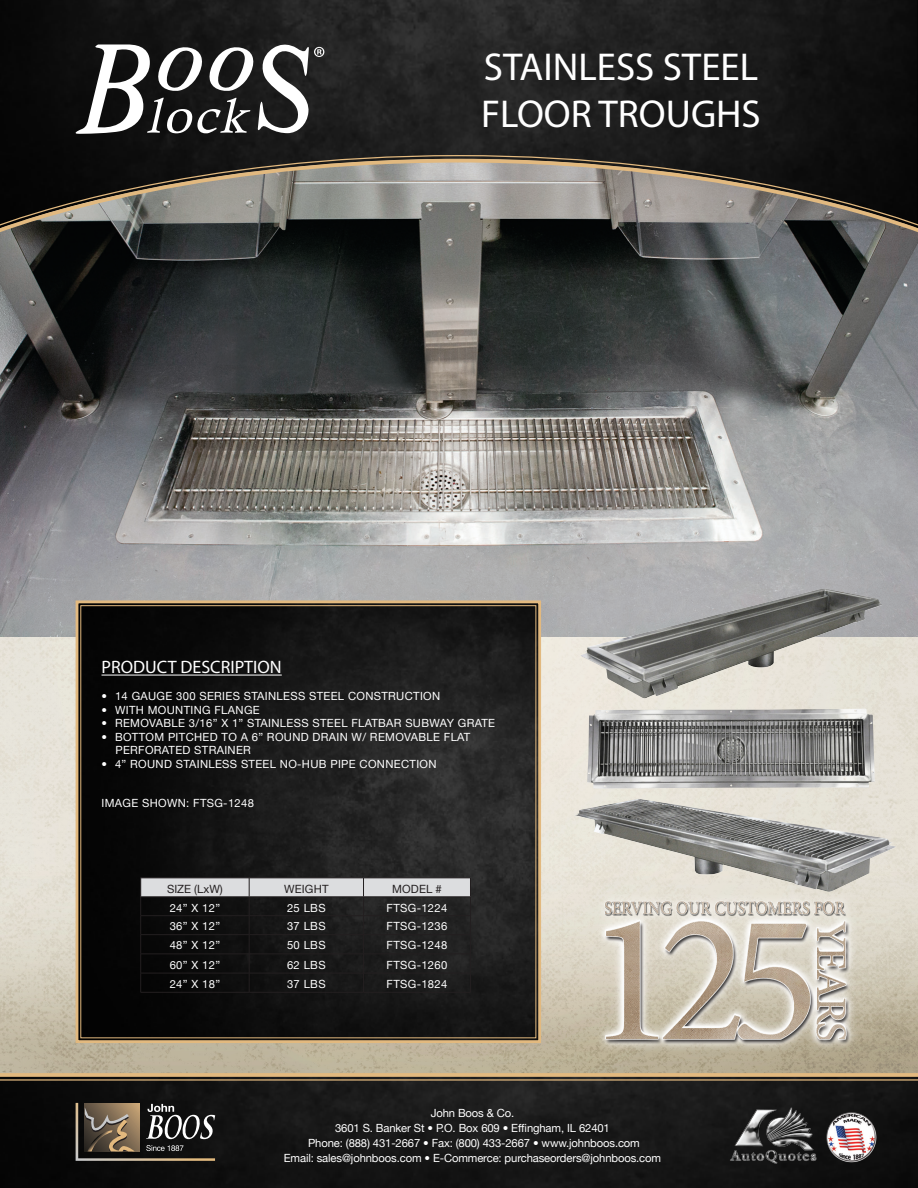
<style>
.page{position:relative;width:918px;height:1188px;background:#fff}
.page>*{position:absolute;margin:0;border:0;box-sizing:border-box;transform-origin:0 0}
.t1{font:39px "Myriad Pro";color:#fff}
.t2{font:18px "Myriad Pro";color:#fff}
.t3{font:11.4px "Helvetica Neue";letter-spacing:.01em;color:#231f20}
.t4{font:11.25px "Helvetica Neue";letter-spacing:.03em;color:#fff}
.t5{font:11.25px/15px "Helvetica Neue";letter-spacing:-.01em;color:#fff;text-align:center}
</style>
<div class="page">
<img style="left:0;top:637px;width:918px;height:436px">
<img style="left:574px;top:799px;width:323px;height:93px">
<img style="left:0;top:1077px;width:918px;height:111px">
<img style="left:0;top:242px;width:918px;height:395px">
<svg style="left:0;top:231px;width:918px;height:11px;background:#303232"></svg>
<svg style="left:0;top:0;width:918px;height:231px;background:#353431"></svg>
<svg style="left:76px;top:44px;width:248px;height:90px"></svg>
<svg style="left:0;top:1073px;width:918px;height:4px;background:#d9b27b"></svg>
<hr style="left:0;top:1079px;width:918px;height:2px;background:#e2b97f">
<svg style="left:74px;top:599px;width:468px;height:445px;background:#22201e"></svg>
<svg style="left:592px;top:1046px;width:268px;height:7px;background:#b9af98"></svg>
<img style="left:583px;top:879px;width:292px;height:167px">
<hr style="left:102px;top:675px;width:180px;height:1px;background:#fff">
<svg style="left:140px;top:878px;width:331px;height:114px;background:#363536"></svg>
<hr style="left:141px;top:992px;width:108px;height:1px;background:#231f20">
<hr style="left:249px;top:992px;width:115px;height:1px;background:#231f20">
<hr style="left:364px;top:992px;width:107px;height:1px;background:#231f20">
<svg style="left:76px;top:1103px;width:139px;height:58px;background:#554d44"></svg>
<img style="left:718px;top:1096px;width:110px;height:79px">
<img style="left:820px;top:1107px;width:63px;height:63px">
<img style="left:587px;top:709px;width:288px;height:80px">
<img style="left:580px;top:589px;width:303px;height:110px">
<p class="t1" style="left:484px;top:43px;width:276px">STAINLESS STEEL</p>
<p class="t1" style="left:481px;top:89px;width:281px">FLOOR TROUGHS</p>
<p class="t2" style="left:102px;top:656px;width:182px">PRODUCT DESCRIPTION</p>
<p class="t4" style="left:102px;top:690px;width:340px">• 14 GAUGE 300 SERIES STAINLESS STEEL CONSTRUCTION</p>
<p class="t4" style="left:102px;top:703px;width:160px">• WITH MOUNTING FLANGE</p>
<p class="t4" style="left:102px;top:717px;width:395px">• REMOVABLE 3/16” X 1” STAINLESS STEEL FLATBAR SUBWAY GRATE</p>
<p class="t4" style="left:102px;top:730px;width:370px">• BOTTOM PITCHED TO A 6” ROUND DRAIN W/ REMOVABLE FLAT</p>
<p class="t4" style="left:115px;top:744px;width:137px">PERFORATED STRAINER</p>
<p class="t4" style="left:102px;top:757px;width:337px">• 4” ROUND STAINLESS STEEL NO-HUB PIPE CONNECTION</p>
<p class="t4" style="left:102px;top:796px;width:154px">IMAGE SHOWN: FTSG-1248</p>
<p class="t3" style="left:167px;top:882px;width:57px">SIZE (LxW)</p>
<p class="t3" style="left:284px;top:882px;width:46px">WEIGHT</p>
<p class="t3" style="left:392px;top:882px;width:51px">MODEL #</p>
<p class="t4" style="left:170px;top:901px;width:52px">24” X 12”</p>
<p class="t4" style="left:287px;top:901px;width:40px">25 LBS</p>
<p class="t4" style="left:387px;top:901px;width:62px">FTSG-1224</p>
<p class="t4" style="left:170px;top:920px;width:52px">36” X 12”</p>
<p class="t4" style="left:287px;top:920px;width:40px">37 LBS</p>
<p class="t4" style="left:387px;top:920px;width:62px">FTSG-1236</p>
<p class="t4" style="left:170px;top:939px;width:52px">48” X 12”</p>
<p class="t4" style="left:287px;top:939px;width:40px">50 LBS</p>
<p class="t4" style="left:387px;top:939px;width:62px">FTSG-1248</p>
<p class="t4" style="left:170px;top:958px;width:52px">60” X 12”</p>
<p class="t4" style="left:287px;top:958px;width:40px">62 LBS</p>
<p class="t4" style="left:387px;top:958px;width:62px">FTSG-1260</p>
<p class="t4" style="left:170px;top:977px;width:52px">24” X 18”</p>
<p class="t4" style="left:287px;top:977px;width:40px">37 LBS</p>
<p class="t4" style="left:387px;top:977px;width:62px">FTSG-1824</p>
<p class="t5" style="left:335px;top:1105px;width:276px">John Boos &amp; Co.<br>3601 S. Banker St • P.O. Box 609 • Effingham, IL 62401</p>
<p class="t5" style="left:308px;top:1135px;width:333px">Phone: (888) 431-2667 • Fax: (800) 433-2667 • www.johnboos.com</p>
<p class="t5" style="left:284px;top:1150px;width:379px">Email: sales@johnboos.com • E-Commerce: purchaseorders@johnboos.com</p>
</div>
